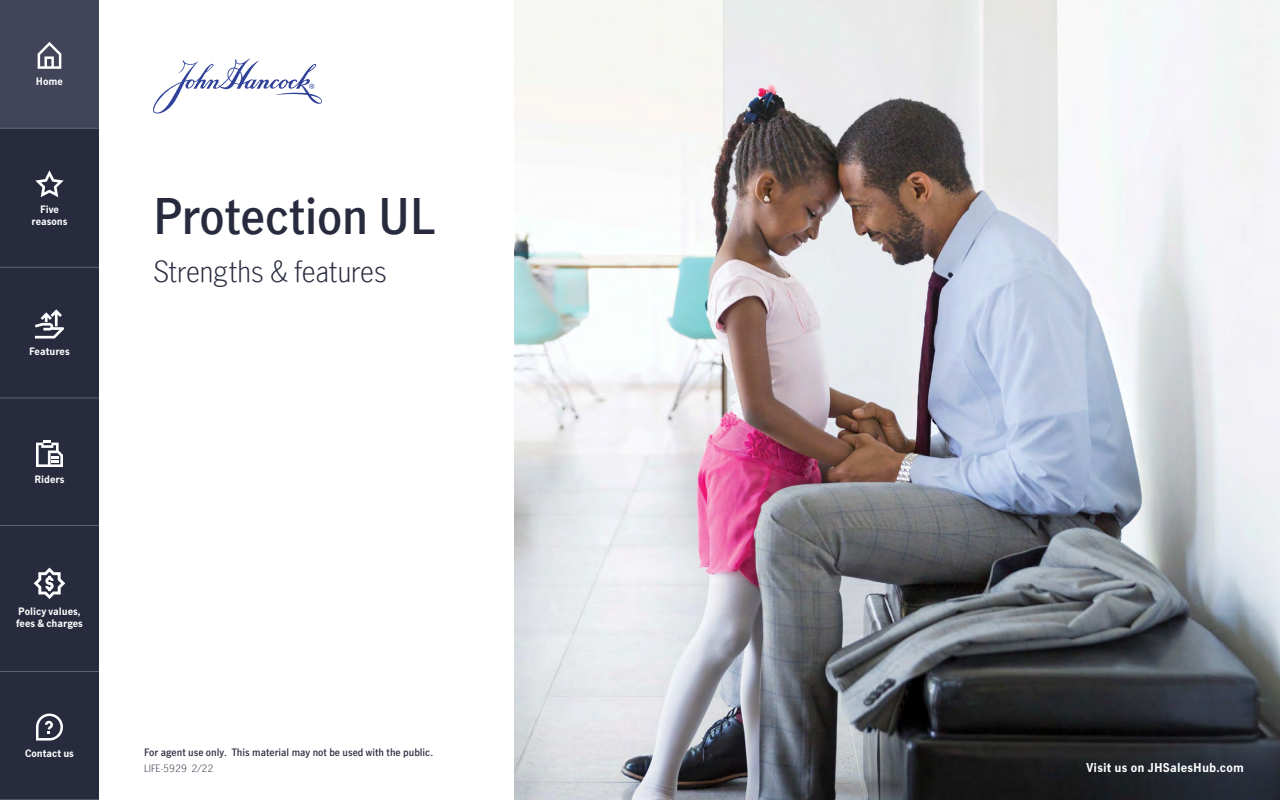
<style>
.page{position:relative;width:1280px;height:800px;background:#fff}
.page>*{position:absolute;margin:0;border:0;box-sizing:border-box;transform-origin:0 0}
.t1{font:600 48px "Manulife JH Sans Optimized";letter-spacing:-.01em;color:#282b3e}
.body_text{font:300 29px "Manulife JH Sans Optimized";letter-spacing:-.01em;color:#282b3e}
.legal{font:700 12px "Manulife JH Sans Optimized";letter-spacing:.015em;color:#fff}
.t2{font:700 10px/12px "Manulife JH Sans Optimized";color:#fff;text-align:center}
.t3{font:600 10px "Manulife JH Sans Optimized";color:#282b3e}
.t4{font:300 10px "Manulife JH Sans Optimized";color:#282b3e}
</style>
<div class="page">
<div style="left:0;top:0;width:99px;height:800px;background:#282b3e"></div>
<img style="left:515px;top:0;width:765px;height:800px">
<svg style="left:153px;top:58px;width:169px;height:56px"></svg>
<div style="left:0;top:0;width:99px;height:128px;background:#424559"></div>
<hr style="left:0;top:128px;width:99px;height:1px;background:#5e6073">
<hr style="left:0;top:267px;width:99px;height:1px;background:#5e6073">
<hr style="left:0;top:398px;width:99px;height:1px;background:#5e6073">
<hr style="left:0;top:525px;width:99px;height:1px;background:#5e6073">
<hr style="left:0;top:671px;width:99px;height:1px;background:#5e6073">
<hr style="left:0;top:799px;width:99px;height:1px;background:#5e6073">
<svg style="left:36px;top:440px;width:27px;height:27px"></svg>
<svg style="left:38px;top:42px;width:23px;height:27px"></svg>
<svg style="left:35px;top:170px;width:29px;height:27px"></svg>
<svg style="left:35px;top:309px;width:29px;height:30px"></svg>
<svg style="left:36px;top:714px;width:27px;height:27px"></svg>
<svg style="left:34px;top:568px;width:31px;height:31px"></svg>
<p class="t2" style="left:36px;top:75px;width:29px">Home</p>
<p class="t2" style="left:31px;top:203px;width:38px">Five reasons</p>
<p class="t2" style="left:29px;top:345px;width:42px">Features</p>
<p class="t2" style="left:35px;top:473px;width:31px">Riders</p>
<p class="t2" style="left:16px;top:605px;width:68px;text-align:left">Policy values, fees &amp; charges</p>
<p class="t2" style="left:25px;top:747px;width:50px">Contact us</p>
<p class="t1" style="left:153px;top:183px;width:284px">Protection UL</p>
<p class="body_text" style="left:153px;top:252px;width:235px">Strengths &amp; features</p>
<p class="t3" style="left:144px;top:745px;width:291px">For agent use only. This material may not be used with the public.</p>
<p class="t4" style="left:144px;top:761px;width:71px">LIFE-5929 2/22</p>
<p class="legal" style="left:1086px;top:759px;width:159px">Visit us on JHSalesHub.com</p>
</div>
